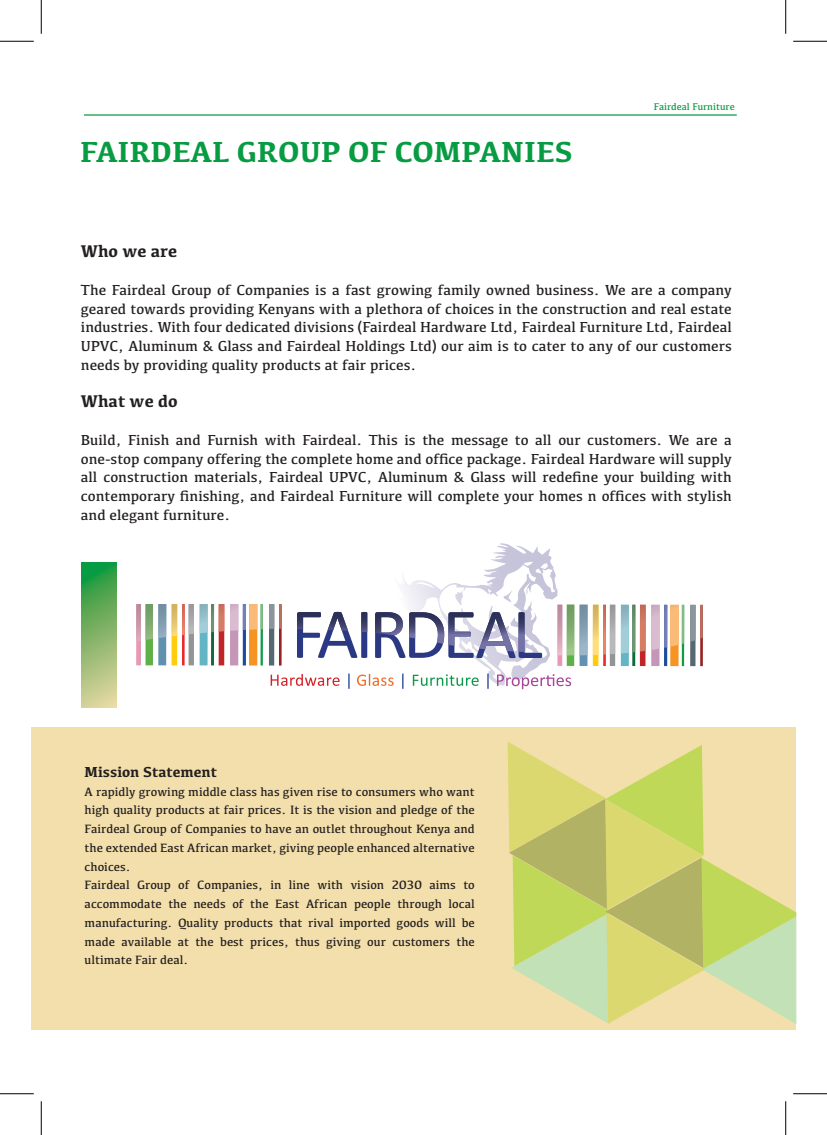
<style>
.page{position:relative;width:827px;height:1135px;background:#fff}
.page>*{position:absolute;margin:0;border:0;box-sizing:border-box;transform-origin:0 0}
.t1{font:700 30px "Kefa";color:#079c42}
.t2{font:700 17.5px "Kefa";color:#231f20}
.t3{font:15px/18.8px "Kefa";color:#231f20;text-align:justify}
.t4{font:700 15px "Kefa";color:#231f20}
.t5{font:12.5px/18.8px "Kefa";color:#231f20}
.t6{font:10px "Kefa";color:#079c42}
</style>
<div class="page">
<div style="left:31px;top:728px;width:764px;height:302px;background:#f3dfab"></div>
<hr style="left:84px;top:114px;width:652px;height:2px;background:#079c42">
<svg style="left:507px;top:742px;width:289px;height:282px"></svg>
<svg style="left:81px;top:562px;width:35px;height:146px;background:#7eb46a"></svg>
<svg style="left:484px;top:543px;width:24px;height:33px"></svg>
<div style="left:136px;top:604px;width:5px;height:61px;background:#e997b4"></div>
<div style="left:145px;top:604px;width:8px;height:61px;background:#5fb046"></div>
<div style="left:158px;top:604px;width:8px;height:61px;background:#6092b0"></div>
<div style="left:171px;top:604px;width:6px;height:61px;background:#ffcc0e"></div>
<hr style="left:182px;top:604px;width:3px;height:61px;background:#e9292c">
<div style="left:188px;top:604px;width:6px;height:61px;background:#929495"></div>
<div style="left:200px;top:604px;width:8px;height:61px;background:#63b5c6"></div>
<hr style="left:211px;top:604px;width:3px;height:61px;background:#0e6c38">
<div style="left:219px;top:604px;width:5px;height:61px;background:#c22528"></div>
<div style="left:230px;top:604px;width:8px;height:61px;background:#c696b9"></div>
<hr style="left:243px;top:604px;width:3px;height:61px;background:#1c4c9b">
<div style="left:249px;top:604px;width:8px;height:61px;background:#f69423"></div>
<hr style="left:260px;top:604px;width:3px;height:61px;background:#129c49">
<div style="left:269px;top:604px;width:5px;height:61px;background:#566871"></div>
<hr style="left:279px;top:604px;width:3px;height:61px;background:#982122">
<svg style="left:136px;top:604px;width:30px;height:37px"></svg>
<svg style="left:172px;top:604px;width:22px;height:32px"></svg>
<svg style="left:200px;top:604px;width:24px;height:29px"></svg>
<svg style="left:230px;top:604px;width:33px;height:27px"></svg>
<svg style="left:269px;top:604px;width:13px;height:25px"></svg>
<div style="left:557px;top:605px;width:5px;height:61px;background:#e997b4"></div>
<div style="left:566px;top:605px;width:8px;height:61px;background:#5fb046"></div>
<div style="left:579px;top:605px;width:8px;height:61px;background:#6092b0"></div>
<div style="left:593px;top:605px;width:5px;height:61px;background:#ffcc0e"></div>
<hr style="left:603px;top:605px;width:3px;height:61px;background:#e9292c">
<div style="left:610px;top:605px;width:5px;height:61px;background:#929495"></div>
<div style="left:621px;top:605px;width:8px;height:61px;background:#63b5c6"></div>
<hr style="left:632px;top:605px;width:3px;height:61px;background:#0e6c38">
<div style="left:640px;top:605px;width:5px;height:61px;background:#c22528"></div>
<div style="left:651px;top:605px;width:8px;height:61px;background:#c696b9"></div>
<hr style="left:664px;top:605px;width:3px;height:61px;background:#1c4c9b">
<div style="left:670px;top:605px;width:8px;height:61px;background:#f69423"></div>
<hr style="left:681px;top:605px;width:3px;height:61px;background:#129c49">
<div style="left:690px;top:605px;width:5px;height:61px;background:#566871"></div>
<hr style="left:700px;top:605px;width:3px;height:61px;background:#982122">
<svg style="left:557px;top:605px;width:58px;height:50px"></svg>
<svg style="left:621px;top:605px;width:24px;height:48px"></svg>
<svg style="left:651px;top:605px;width:33px;height:45px"></svg>
<svg style="left:690px;top:605px;width:13px;height:37px"></svg>
<svg style="left:297px;top:612px;width:70px;height:46px"></svg>
<svg style="left:375px;top:612px;width:167px;height:46px"></svg>
<svg style="left:271px;top:674px;width:68px;height:12px"></svg>
<svg style="left:348px;top:673px;width:1px;height:16px"></svg>
<svg style="left:357px;top:674px;width:36px;height:12px"></svg>
<svg style="left:402px;top:673px;width:1px;height:16px"></svg>
<svg style="left:413px;top:674px;width:65px;height:12px"></svg>
<svg style="left:487px;top:673px;width:1px;height:16px"></svg>
<svg style="left:497px;top:674px;width:74px;height:15px"></svg>
<hr style="left:0;top:41px;width:34px;height:1px;background:#000">
<hr style="left:793px;top:41px;width:34px;height:1px;background:#000">
<hr style="left:0;top:1093px;width:34px;height:1px;background:#000">
<hr style="left:793px;top:1093px;width:34px;height:1px;background:#000">
<hr style="left:41px;top:0;width:1px;height:34px;background:#000">
<hr style="left:41px;top:1101px;width:1px;height:34px;background:#000">
<hr style="left:785px;top:0;width:1px;height:34px;background:#000">
<hr style="left:785px;top:1101px;width:1px;height:34px;background:#000">
<h1 class="t1" style="left:80px;top:132px;width:494px">FAIRDEAL GROUP OF COMPANIES</h1>
<p class="t6" style="left:654px;top:101px;width:82px">Fairdeal Furniture</p>
<p class="t2" style="left:81px;top:240px;width:98px">Who we are</p>
<p class="t3" style="left:81px;top:280px;width:652px">The Fairdeal Group of Companies is a fast growing family owned business. We are a company geared towards providing Kenyans with a plethora of choices in the construction and real estate industries. With four dedicated divisions (Fairdeal Hardware Ltd, Fairdeal Furniture Ltd, Fairdeal UPVC, Aluminum &amp; Glass and Fairdeal Holdings Ltd) our aim is to cater to any of our customers needs by providing quality products at fair prices.</p>
<p class="t2" style="left:81px;top:390px;width:98px">What we do</p>
<p class="t3" style="left:81px;top:430px;width:652px">Build, Finish and Furnish with Fairdeal. This is the message to all our customers. We are a one-stop company offering the complete home and office package. Fairdeal Hardware will supply all construction materials, Fairdeal UPVC, Aluminum &amp; Glass will redefine your building with contemporary finishing, and Fairdeal Furniture will complete your homes n offices with stylish and elegant furniture.</p>
<p class="t4" style="left:85px;top:762px;width:134px">Mission Statement</p>
<p class="t5" style="left:85px;top:782px;width:391px">A rapidly growing middle class has given rise to consumers who want high quality products at fair prices. It is the vision and pledge of the Fairdeal Group of Companies to have an outlet throughout Kenya and the extended East African market, giving people enhanced alternative choices.<br>Fairdeal Group of Companies, in line with vision 2030 aims to accommodate the needs of the East African people through local manufacturing. Quality products that rival imported goods will be made available at the best prices, thus giving our customers the ultimate Fair deal.</p>
</div>
